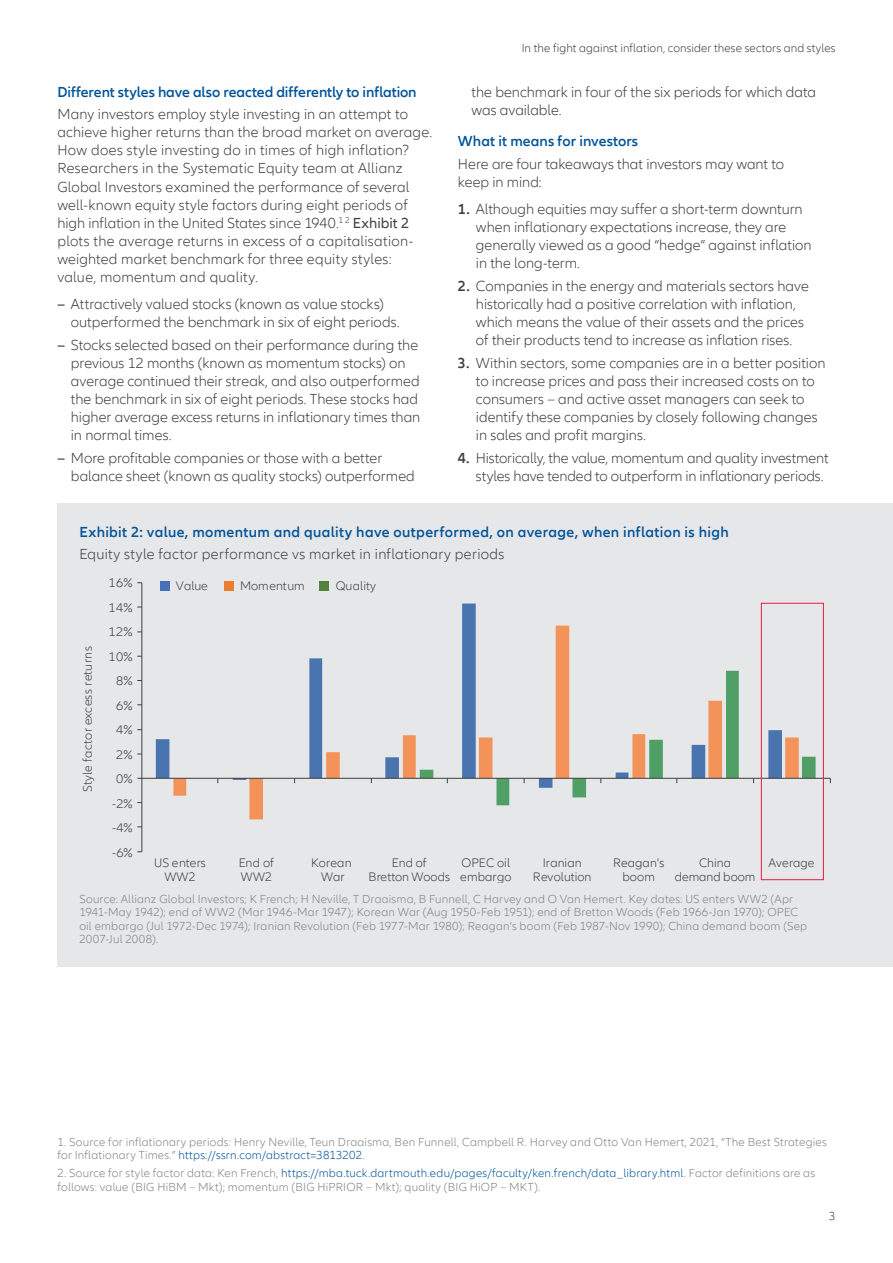
<style>
.page{position:relative;width:893px;height:1263px;background:#fff}
.page>*{position:absolute;margin:0;border:0;box-sizing:border-box;transform-origin:0 0}
.t1{font:300 15px/18.1px "Allianz Neo";color:#3e3e3f}
.t2{font:600 15px "Allianz Neo";letter-spacing:.015em;color:#015399}
.t3{font:300 15px "Allianz Neo";letter-spacing:.02em;color:#3e3e3f}
.t4{font:600 15px "Allianz Neo";letter-spacing:-.005em;color:#015399}
.t5{font:300 12.75px/13.5px "Allianz Neo";letter-spacing:.005em;color:#3e3e3f;text-align:center}
.t6{font:300 12.75px "Allianz Neo";letter-spacing:.005em;color:#3e3e3f;scale:1.05 1}
.t7{font:300 12.75px "Allianz Neo";letter-spacing:.025em;color:#3e3e3f}
.t8{font:300 12px/13.5px "Allianz Neo";letter-spacing:.015em;color:#808285}
.t9{font:300 12px "Allianz Neo";letter-spacing:.01em;color:#3e3e3f}
.s1{font-weight:400}
.s2{font-weight:600}
.s3{color:#015399}
</style>
<div class="page">
<div style="left:57px;top:504px;width:836px;height:463px;background:#e6e7e9"></div>
<svg style="left:156px;top:603px;width:605px;height:175px"></svg>
<svg style="left:173px;top:626px;width:588px;height:193px"></svg>
<svg style="left:420px;top:671px;width:396px;height:134px"></svg>
<hr style="left:142px;top:583px;width:1px;height:269px;background:#3e3e3f">
<hr style="left:142px;top:778px;width:688px;height:1px;background:#3e3e3f">
<div style="left:160px;top:581px;width:9px;height:9px;background:#4671b8"></div>
<div style="left:224px;top:581px;width:9px;height:9px;background:#ee7d2f"></div>
<div style="left:320px;top:581px;width:9px;height:9px;background:#52823b"></div>
<div style="left:761px;top:603px;width:63px;height:277px;border:1px solid #ed1943"></div>
<p class="t4" style="left:57px;top:83px;width:361px">Different styles have also reacted differently to inflation</p>
<p class="t1" style="left:57px;top:105px;width:376px">Many investors employ style investing in an attempt to achieve higher returns than the broad market on average.<br>How does style investing do in times of high inflation?<br>Researchers in the Systematic Equity team at Allianz Global Investors examined the performance of several well-known equity style factors during eight periods of high inflation in the United States since 1940.<sup>1</sup> <sup>2</sup> <span class="s1">Exhibit 2 </span>plots the average returns in excess of a capitalisation&shy;weighted market benchmark for three equity styles: value, momentum and quality.</p>
<p class="t1" style="left:71px;top:296px;width:330px;text-indent:-14px"><span class="s2">–</span> Attractively valued stocks (known as value stocks) outperformed the benchmark in six of eight periods.</p>
<p class="t1" style="left:71px;top:336px;width:351px;text-indent:-14px"><span class="s2">–</span> Stocks selected based on their performance during the previous 12 months (known as momentum stocks) on average continued their streak, and also outperformed the benchmark in six of eight periods. These stocks had higher average excess returns in inflationary times than in normal times.</p>
<p class="t1" style="left:71px;top:449px;width:345px;text-indent:-14px"><span class="s2">–</span> More profitable companies or those with a better balance sheet (known as quality stocks) outperformed</p>
<p class="t9" style="left:522px;top:41px;width:315px">In the fight against inflation, consider these sectors and styles</p>
<p class="t1" style="left:471px;top:83px;width:346px">the benchmark in four of the six periods for which data was available.</p>
<p class="t2" style="left:458px;top:133px;width:182px">What it means for investors</p>
<p class="t1" style="left:458px;top:155px;width:328px">Here are four takeaways that investors may want to keep in mind:</p>
<p class="t1" style="left:476px;top:200px;width:337px;text-indent:-18px"><span class="s2">1.</span> Although equities may suffer a short-term downturn when inflationary expectations increase, they are generally viewed as a good “hedge” against inflation in the long-term.</p>
<p class="t1" style="left:476px;top:277px;width:334px;text-indent:-18px"><span class="s2">2.</span> Companies in the energy and materials sectors have historically had a positive correlation with inflation, which means the value of their assets and the prices of their products tend to increase as inflation rises.</p>
<p class="t1" style="left:476px;top:354px;width:351px;text-indent:-18px"><span class="s2">3.</span> Within sectors, some companies are in a better position to increase prices and pass their increased costs on to consumers – and active asset managers can seek to identify these companies by closely following changes in sales and profit margins.</p>
<p class="t1" style="left:476px;top:449px;width:354px;text-indent:-18px"><span class="s2">4.</span> Historically, the value, momentum and quality investment styles have tended to outperform in inflationary periods.</p>
<p class="t2" style="left:79px;top:523px;width:651px">Exhibit 2: value, momentum and quality have outperformed, on average, when inflation is high</p>
<p class="t3" style="left:79px;top:546px;width:426px">Equity style factor performance vs market in inflationary periods</p>
<p class="t6" style="left:109px;top:576px;width:24px">16%</p>
<p class="t5" style="left:176px;top:580px;width:34px">Value</p>
<p class="t5" style="left:240px;top:580px;width:66px">Momentum</p>
<p class="t5" style="left:336px;top:580px;width:42px">Quality</p>
<p class="t6" style="left:109px;top:600px;width:24px">14%</p>
<p class="t7" style="left:80px;top:792px;width:147px;rotate:-90deg">Style factor excess returns</p>
<p class="t6" style="left:109px;top:625px;width:24px">12%</p>
<p class="t6" style="left:109px;top:649px;width:24px">10%</p>
<p class="t6" style="left:116px;top:674px;width:17px">8%</p>
<p class="t6" style="left:116px;top:698px;width:17px">6%</p>
<p class="t6" style="left:116px;top:723px;width:17px">4%</p>
<p class="t6" style="left:116px;top:747px;width:17px">2%</p>
<p class="t6" style="left:116px;top:772px;width:17px">0%</p>
<p class="t6" style="left:112px;top:796px;width:21px">-2%</p>
<p class="t6" style="left:112px;top:821px;width:21px">-4%</p>
<p class="t6" style="left:112px;top:845px;width:21px">-6%</p>
<p class="t5" style="left:154px;top:856px;width:53px">US enters<br>WW2</p>
<p class="t5" style="left:239px;top:856px;width:37px;text-align:left">End of<br>WW2</p>
<p class="t5" style="left:311px;top:856px;width:42px">Korean<br>War</p>
<p class="t5" style="left:369px;top:856px;width:83px">End of<br>Bretton Woods</p>
<p class="t5" style="left:768px;top:856px;width:48px">Average</p>
<p class="t5" style="left:460px;top:856px;width:53px;text-align:left">OPEC oil embargo</p>
<p class="t5" style="left:533px;top:856px;width:60px">Iranian<br>Revolution</p>
<p class="t5" style="left:613px;top:856px;width:53px">Reagan's boom</p>
<p class="t5" style="left:675px;top:856px;width:82px">China demand boom</p>
<p class="t8" style="left:79px;top:892px;width:729px">Source: Allianz Global Investors; K French; H Neville, T Draaisma, B Funnell, C Harvey and O Van Hemert. Key dates: US enters WW2 (Apr 1941-May 1942); end of WW2 (Mar 1946-Mar 1947); Korean War (Aug 1950-Feb 1951); end of Bretton Woods (Feb 1966-Jan 1970); OPEC oil embargo (Jul 1972-Dec 1974); Iranian Revolution (Feb 1977-Mar 1980); Reagan’s boom (Feb 1987-Nov 1990); China demand boom (Sep 2007-Jul 2008).</p>
<p class="t8" style="left:57px;top:1135px;width:771px">1. Source for inflationary periods: Henry Neville, Teun Draaisma, Ben Funnell, Campbell R. Harvey and Otto Van Hemert, 2021, “The Best Strategies for Inflationary Times.” <span class="s3">https://ssrn.com/abstract=3813202</span>.</p>
<p class="t8" style="left:57px;top:1167px;width:759px">2. Source for style factor data: Ken French, <span class="s3">https://mba.tuck.dartmouth.edu/pages/faculty/ken.french/data_library.html</span>. Factor definitions are as follows: value (BIG HiBM – Mkt); momentum (BIG HiPRIOR – Mkt); quality (BIG HiOP – MKT).</p>
<p class="t9" style="left:829px;top:1210px;width:8px">3</p>
</div>
